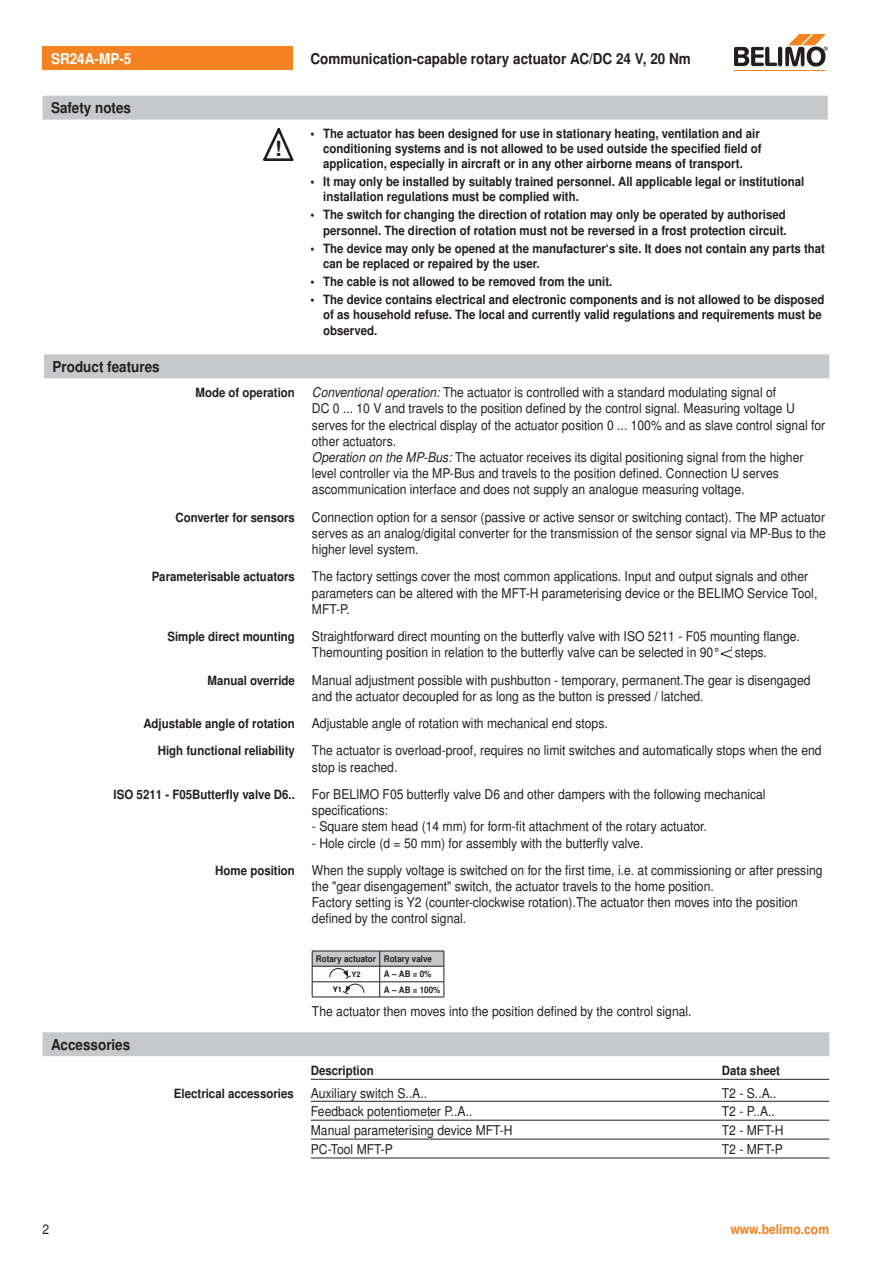
<style>
.page{position:relative;width:893px;height:1263px;background:#fff}
.page>*{position:absolute;margin:0;border:0;box-sizing:border-box;transform-origin:0 0}
.t1{font:700 21px "Nimbus Sans BEL";color:#231f20}
.Überschrift_2_links{font:700 15px "Nimbus Sans BEL";color:#231f20;scale:.9 1}
.Überschrift_Kapitel{font:700 15px "Nimbus Sans BEL";color:#231f20;scale:.9 1}
.Titel_1{font:700 15px "Nimbus Sans BEL";color:#231f20;scale:.9 1}
.Überschrift_2_links_invers{font:700 15px "Nimbus Sans BEL";color:#fff;scale:.9 1}
.Lauftext_9{font:13.5px/16.2px "Nimbus Sans BEL";color:#231f20;scale:.9 1}
.www_rechts{font:700 13.5px "Nimbus Sans BEL";color:#f58220;scale:.9 1}
.Zahl_Seite_links{font:13.5px "Nimbus Sans BEL";color:#231f20;scale:.9 1}
.Sicherheitshinweise{font:700 12.75px/15.3px "Nimbus Sans BEL";color:#231f20;scale:.9 1}
.Marginalien{font:700 12.75px "Nimbus Sans BEL";color:#231f20;scale:.9 1}
.Lauftext_9-2{font:700 12.75px "Nimbus Sans BEL";color:#231f20;scale:.9 1}
.t2{font:700 9px "Nimbus Sans BEL";color:#231f20;scale:.9 1}
.t3{font:700 7.5px "Nimbus Sans BEL";color:#231f20}
.t4{font:700 7.5px "Nimbus Sans BEL";color:#000}
.s1{font-style:italic}
</style>
<div class="page">
<hr style="left:735px;top:70px;width:91px;height:1px;background:#f58220">
<svg style="left:735px;top:34px;width:93px;height:33px"></svg>
<div style="left:43px;top:47px;width:250px;height:23px;background:#f58220"></div>
<div style="left:43px;top:96px;width:785px;height:24px;background:#c7c8ca"></div>
<svg style="left:263px;top:128px;width:30px;height:33px"></svg>
<div style="left:44px;top:354px;width:785px;height:24px;background:#c7c8ca"></div>
<svg style="left:721px;top:647px;width:10px;height:10px"></svg>
<hr style="left:380px;top:997px;width:64px;height:1px;background:#231f20">
<hr style="left:312px;top:997px;width:68px;height:1px;background:#231f20">
<svg style="left:312px;top:951px;width:133px;height:46px"></svg>
<div style="left:43px;top:1032px;width:786px;height:24px;background:#c7c8ca"></div>
<hr style="left:311px;top:1101px;width:411px;height:1px;background:#231f20">
<hr style="left:722px;top:1101px;width:107px;height:1px;background:#231f20">
<hr style="left:311px;top:1120px;width:411px;height:1px;background:#231f20">
<hr style="left:722px;top:1120px;width:107px;height:1px;background:#231f20">
<hr style="left:311px;top:1139px;width:411px;height:1px;background:#231f20">
<hr style="left:722px;top:1139px;width:107px;height:1px;background:#231f20">
<hr style="left:311px;top:1079px;width:411px;height:1px;background:#231f20">
<hr style="left:722px;top:1079px;width:107px;height:1px;background:#231f20">
<hr style="left:311px;top:1158px;width:411px;height:1px;background:#231f20">
<hr style="left:722px;top:1158px;width:107px;height:1px;background:#231f20">
<p class="Überschrift_2_links_invers" style="left:51px;top:50px;width:91px">SR24A-MP-5</p>
<p class="Überschrift_2_links" style="left:310px;top:50px;width:424px">Communication-capable rotary actuator AC/DC 24 V, 20 Nm</p>
<p class="Überschrift_Kapitel" style="left:51px;top:99px;width:90px">Safety notes</p>
<p class="Überschrift_Kapitel" style="left:53px;top:358px;width:121px">Product features</p>
<p class="t1" style="left:275px;top:136px;width:8px">!</p>
<p class="Sicherheitshinweise" style="left:323px;top:126px;width:489px;text-indent:-13px">• The actuator has been designed for use in stationary heating, ventilation and air conditioning systems and is not allowed to be used outside the specified field of application, especially in aircraft or in any other airborne means of transport.</p>
<p class="Sicherheitshinweise" style="left:323px;top:175px;width:536px;text-indent:-13px">• It may only be installed by suitably trained personnel. All applicable legal or institutional installation regulations must be complied with.</p>
<p class="Sicherheitshinweise" style="left:310px;top:208px;width:531px;text-align:right">• The switch for changing the direction of rotation may only be operated by authorised personnel. The direction of rotation must not be reversed in a frost protection circuit.</p>
<p class="Sicherheitshinweise" style="left:323px;top:241px;width:559px;text-indent:-13px">• The device may only be opened at the manufacturer‘s site. It does not contain any parts that can be replaced or repaired by the user.</p>
<p class="Sicherheitshinweise" style="left:310px;top:274px;width:337px">• The cable is not allowed to be removed from the unit.</p>
<p class="Sicherheitshinweise" style="left:323px;top:292px;width:558px;text-indent:-13px">• The device contains electrical and electronic components and is not allowed to be disposed of as household refuse. The local and currently valid regulations and requirements must be observed.</p>
<p class="Marginalien" style="left:195px;top:385px;width:112px">Mode of operation</p>
<p class="Lauftext_9" style="left:312px;top:385px;width:572px"><span class="s1">Conventional operation:</span> The actuator is controlled with a standard modulating signal of<br>DC 0 ... 10 V and travels to the position defined by the control signal. Measuring voltage U serves for the electrical display of the actuator position 0 ... 100% and as slave control signal for other actuators.</p>
<p class="Lauftext_9" style="left:312px;top:449px;width:548px"><span class="s1">Operation on the MP-Bus:</span> The actuator receives its digital positioning signal from the higher level controller via the MP-Bus and travels to the position defined. Connection U serves ascommunication interface and does not supply an analogue measuring voltage.</p>
<p class="Marginalien" style="left:175px;top:510px;width:134px">Converter for sensors</p>
<p class="Lauftext_9" style="left:312px;top:509px;width:573px;text-align:justify">Connection option for a sensor (passive or active sensor or switching contact). The MP actuator serves as an analog/digital converter for the transmission of the sensor signal via MP-Bus to the higher level system.</p>
<p class="Marginalien" style="left:152px;top:569px;width:161px">Parameterisable actuators</p>
<p class="Lauftext_9" style="left:312px;top:569px;width:563px">The factory settings cover the most common applications. Input and output signals and other parameters can be altered with the MFT-H parameterising device or the BELIMO Service Tool,<br>MFT-P.</p>
<p class="Marginalien" style="left:167px;top:629px;width:143px">Simple direct mounting</p>
<p class="Lauftext_9" style="left:312px;top:628px;width:544px">Straightforward direct mounting on the butterfly valve with ISO 5211 - F05 mounting flange.<br>Themounting position in relation to the butterfly valve can be selected in 90° steps.</p>
<p class="Marginalien" style="left:208px;top:672px;width:99px">Manual override</p>
<p class="Lauftext_9" style="left:312px;top:672px;width:555px">Manual adjustment possible with pushbutton - temporary, permanent.The gear is disengaged and the actuator decoupled for as long as the button is pressed / latched.</p>
<p class="Marginalien" style="left:143px;top:716px;width:170px">Adjustable angle of rotation</p>
<p class="Lauftext_9" style="left:312px;top:715px;width:330px">Adjustable angle of rotation with mechanical end stops.</p>
<p class="Marginalien" style="left:158px;top:743px;width:154px">High functional reliability</p>
<p class="Lauftext_9" style="left:312px;top:743px;width:568px">The actuator is overload-proof, requires no limit switches and automatically stops when the end stop is reached.</p>
<p class="Marginalien" style="left:114px;top:787px;width:203px">ISO 5211 - F05Butterfly valve D6..</p>
<p class="Lauftext_9" style="left:312px;top:786px;width:506px">For BELIMO F05 butterfly valve D6 and other dampers with the following mechanical specifications:</p>
<p class="Lauftext_9" style="left:312px;top:819px;width:440px">- Square stem head (14 mm) for form-fit attachment of the rotary actuator.</p>
<p class="Lauftext_9" style="left:312px;top:835px;width:370px">- Hole circle (d = 50 mm) for assembly with the butterfly valve.</p>
<p class="Marginalien" style="left:215px;top:863px;width:90px">Home position</p>
<p class="Lauftext_9" style="left:312px;top:862px;width:569px">When the supply voltage is switched on for the first time, i.e. at commissioning or after pressing the "gear disengagement" switch, the actuator travels to the home position.<br>Factory setting is Y2 (counter-clockwise rotation).The actuator then moves into the position defined by the control signal.</p>
<p class="t2" style="left:316px;top:953px;width:130px">Rotary actuator Rotary valve</p>
<p class="t3" style="left:351px;top:970px;width:11px">Y2</p>
<p class="t2" style="left:384px;top:969px;width:54px">A – AB = 0%</p>
<p class="t4" style="left:333px;top:985px;width:11px">Y1</p>
<p class="t2" style="left:384px;top:984px;width:64px">A – AB = 100%</p>
<p class="Lauftext_9" style="left:312px;top:1004px;width:423px">The actuator then moves into the position defined by the control signal.</p>
<p class="Titel_1" style="left:51px;top:1035px;width:90px">Accessories</p>
<p class="Lauftext_9-2" style="left:311px;top:1063px;width:72px">Description</p>
<p class="Lauftext_9-2" style="left:722px;top:1063px;width:66px">Data sheet</p>
<p class="Marginalien" style="left:174px;top:1086px;width:135px">Electrical accessories</p>
<p class="Lauftext_9" style="left:311px;top:1085px;width:131px">Auxiliary switch S..A..</p>
<p class="Lauftext_9" style="left:722px;top:1085px;width:62px">T2 - S..A..</p>
<p class="Lauftext_9" style="left:311px;top:1103px;width:181px">Feedback potentiometer P..A..</p>
<p class="Lauftext_9" style="left:722px;top:1103px;width:61px">T2 - P..A..</p>
<p class="Lauftext_9" style="left:311px;top:1122px;width:226px">Manual parameterising device MFT-H</p>
<p class="Lauftext_9" style="left:722px;top:1122px;width:70px">T2 - MFT-H</p>
<p class="Lauftext_9" style="left:311px;top:1141px;width:93px">PC-Tool MFT-P</p>
<p class="Lauftext_9" style="left:722px;top:1141px;width:69px">T2 - MFT-P</p>
<p class="Zahl_Seite_links" style="left:43px;top:1221px;width:9px">2</p>
<p class="www_rechts" style="left:730px;top:1221px;width:111px">www.belimo.com</p>
</div>
